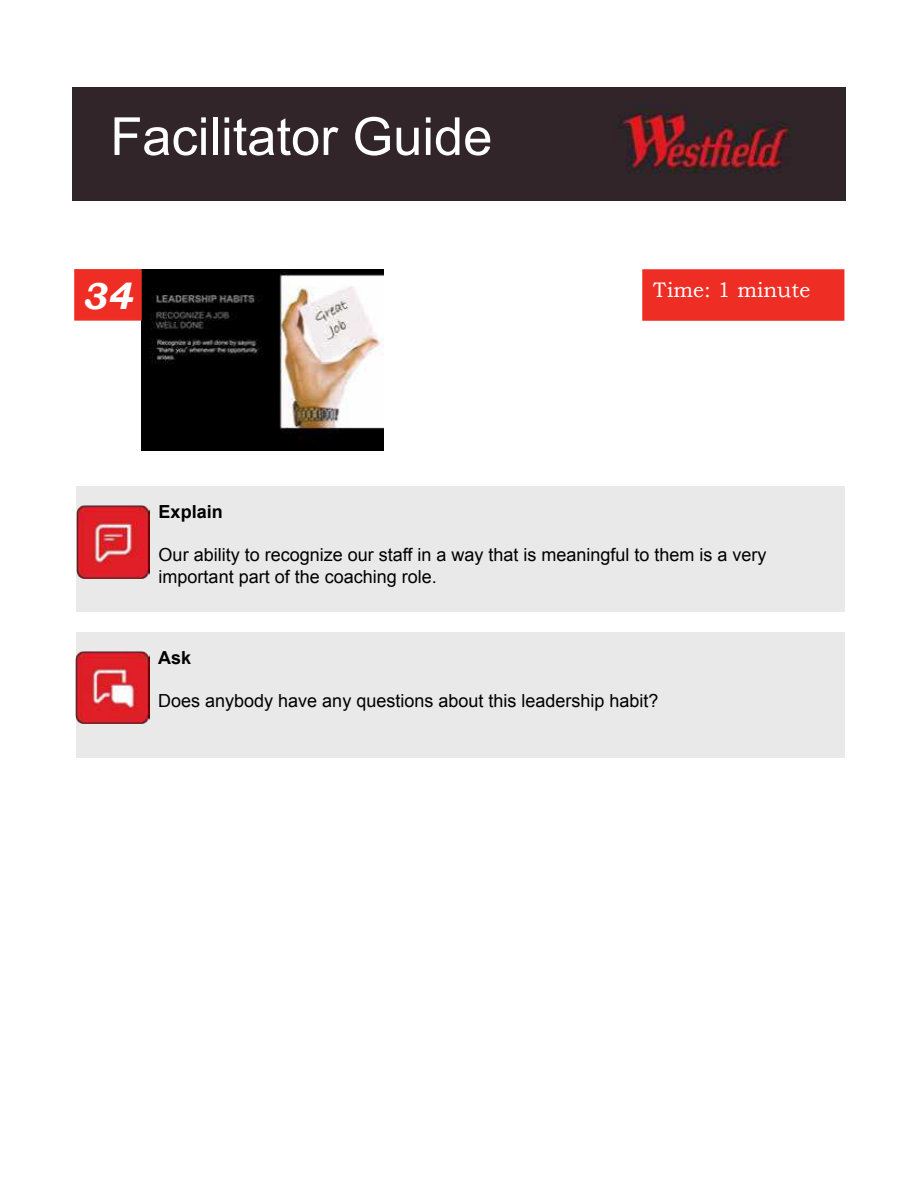
<style>
.page{position:relative;width:918px;height:1188px;background:#fff}
.page>*{position:absolute;margin:0;border:0;box-sizing:border-box;transform-origin:0 0}
.t1{font:52.5px "Arial";color:#fff}
.t2{font:italic 700 37.5px "Bookman Old Style";color:#fff}
.t3{font:21px "Bookman Old Style";color:#fff}
.t4{font:18px/21.6px "Arial";color:#000}
.t5{font:700 18px "Arial";color:#000}
</style>
<div class="page">
<img style="left:73px;top:87px;width:772px;height:114px">
<img style="left:141px;top:269px;width:243px;height:182px">
<div style="left:74px;top:269px;width:68px;height:52px;background:#ee2e24;border:2px solid #ee2e24"></div>
<div style="left:76px;top:487px;width:769px;height:125px;background:#e9e9ea"></div>
<img style="left:76px;top:505px;width:74px;height:73px">
<div style="left:642px;top:269px;width:202px;height:52px;background:#ee2e24;border:2px solid #ee2e24"></div>
<div style="left:76px;top:632px;width:769px;height:126px;background:#e9e9ea"></div>
<img style="left:76px;top:651px;width:73px;height:73px">
<h1 class="t1" style="left:110px;top:102px;width:384px">Facilitator Guide</h1>
<h2 class="t2" style="left:81px;top:273px;width:52px">34</h2>
<p class="t3" style="left:653px;top:278px;width:159px">Time: 1 minute</p>
<p class="t5" style="left:159px;top:500px;width:66px">Explain</p>
<p class="t4" style="left:159px;top:544px;width:609px">Our ability to recognize our staff in a way that is meaningful to them is a very important part of the coaching role.</p>
<p class="t5" style="left:158px;top:645px;width:35px">Ask</p>
<p class="t4" style="left:158px;top:690px;width:502px">Does anybody have any questions about this leadership habit?</p>
</div>
